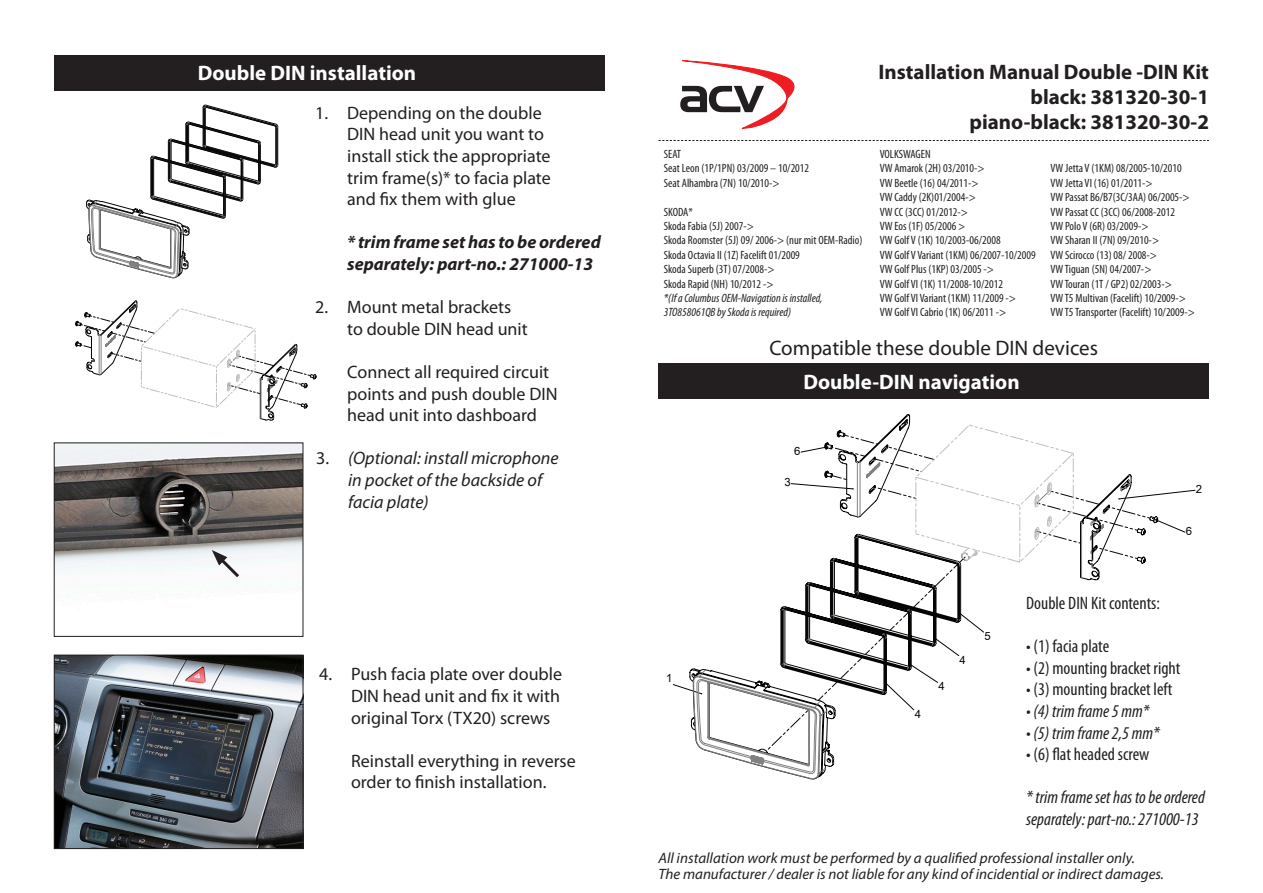
<style>
.page{position:relative;width:1263px;height:893px;background:#fff}
.page>*{position:absolute;margin:0;border:0;box-sizing:border-box;transform-origin:0 0}
.t1{font:700 21px "Myriad Pro";color:#231f20}
.t2{font:700 21px "Myriad Pro";color:#fff}
.t3{font:21px "Myriad Pro";color:#231f20}
.t4{font:18px/21.6px "Myriad Pro";color:#231f20}
.t5{font:condensed 18px "Myriad Pro";color:#231f20}
.t6{font:italic condensed 18px "Myriad Pro";color:#231f20}
.t7{font:italic 18px "Myriad Pro";color:#231f20}
.t8{font:italic 700 18px "Myriad Pro";color:#231f20}
.t9{font:italic 15px "Myriad Pro";color:#231f20}
.t10{font:condensed 12px "Myriad Pro";color:#231f20}
.t11{font:italic condensed 12px/14.4px "Myriad Pro";color:#231f20}
.t12{font:11.4px "Arial";color:#050504}
.s1{font-style:normal}
</style>
<div class="page">
<div style="left:54px;top:55px;width:550px;height:35px;background:#231f20"></div>
<img style="left:56px;top:445px;width:245px;height:131px">
<div style="left:54px;top:443px;width:249px;height:193px;border:1px solid #231f20"></div>
<svg style="left:86px;top:105px;width:192px;height:174px"></svg>
<svg style="left:212px;top:550px;width:30px;height:28px"></svg>
<svg style="left:75px;top:300px;width:241px;height:121px"></svg>
<img style="left:56px;top:657px;width:245px;height:190px">
<div style="left:54px;top:655px;width:249px;height:194px;border:1px solid #231f20"></div>
<svg style="left:680px;top:60px;width:115px;height:69px"></svg>
<div style="left:658px;top:364px;width:551px;height:35px;background:#231f20"></div>
<svg style="left:658px;top:140px;width:551px;height:1px"></svg>
<svg style="left:693px;top:415px;width:277px;height:365px"></svg>
<svg style="left:818px;top:425px;width:332px;height:276px"></svg>
<p class="t2" style="left:198px;top:60px;width:220px">Double DIN installation</p>
<p class="t4" style="left:315px;top:102px;width:228px">1. Depending on the double</p>
<p class="t4" style="left:347px;top:123px;width:198px">DIN head unit you want to</p>
<p class="t4" style="left:347px;top:145px;width:205px">install stick the appropriate</p>
<p class="t4" style="left:347px;top:166px;width:205px">trim frame(s)* to facia plate</p>
<p class="t4" style="left:347px;top:188px;width:170px">and fix them with glue</p>
<p class="t8" style="left:347px;top:231px;width:255px">* trim frame set has to be ordered</p>
<p class="t8" style="left:347px;top:252px;width:247px">separately: part-no.: 271000-13</p>
<p class="t4" style="left:315px;top:296px;width:198px">2. Mount metal brackets</p>
<p class="t4" style="left:347px;top:318px;width:182px">to double DIN head unit</p>
<p class="t4" style="left:347px;top:361px;width:203px">Connect all required circuit</p>
<p class="t4" style="left:347px;top:382px;width:212px">points and push double DIN</p>
<p class="t4" style="left:347px;top:404px;width:191px">head unit into dashboard</p>
<p class="t7" style="left:316px;top:447px;width:244px"><span class="s1">3.</span> (Optional: install microphone</p>
<p class="t7" style="left:348px;top:469px;width:195px">in pocket of the backside of</p>
<p class="t7" style="left:348px;top:490px;width:82px">facia plate)</p>
<p class="t4" style="left:319px;top:663px;width:244px">4. Push facia plate over double</p>
<p class="t4" style="left:351px;top:685px;width:211px">DIN head unit and fix it with</p>
<p class="t4" style="left:351px;top:706px;width:201px">original Torx (TX20) screws</p>
<p class="t4" style="left:351px;top:750px;width:226px">Reinstall everything in reverse order to finish installation.</p>
<p class="t10" style="left:664px;top:147px;width:19px">SEAT</p>
<p class="t10" style="left:664px;top:161px;width:147px">Seat Leon (1P/1PN) 03/2009 – 10/2012</p>
<p class="t10" style="left:664px;top:176px;width:117px">Seat Alhambra (7N) 10/2010-&gt;</p>
<p class="t10" style="left:664px;top:204px;width:31px">SKODA*</p>
<p class="t10" style="left:664px;top:219px;width:92px">Skoda Fabia (5J) 2007-&gt;</p>
<p class="t10" style="left:664px;top:233px;width:200px">Skoda Roomster (5J) 09/ 2006-&gt; (nur mit OEM-Radio)</p>
<p class="t10" style="left:664px;top:248px;width:138px">Skoda Octavia II (1Z) Facelift 01/2009</p>
<p class="t10" style="left:664px;top:262px;width:112px">Skoda Superb (3T) 07/2008-&gt;</p>
<p class="t10" style="left:664px;top:276px;width:111px">Skoda Rapid (NH) 10/2012 -&gt;</p>
<p class="t11" style="left:664px;top:291px;width:160px">*(If a Columbus OEM-Navigation is installed,<br>3TO858061QB by Skoda is required)</p>
<p class="t1" style="left:878px;top:58px;width:332px">Installation Manual Double -DIN Kit</p>
<p class="t1" style="left:1030px;top:83px;width:180px">black: 381320-30-1</p>
<p class="t1" style="left:969px;top:108px;width:241px">piano-black: 381320-30-2</p>
<p class="t10" style="left:880px;top:147px;width:53px">VOLKSWAGEN</p>
<p class="t10" style="left:880px;top:161px;width:107px">VW Amarok (2H) 03/2010-&gt;</p>
<p class="t10" style="left:880px;top:176px;width:100px">VW Beetle (16) 04/2011-&gt;</p>
<p class="t10" style="left:880px;top:190px;width:98px">VW Caddy (2K)01/2004-&gt;</p>
<p class="t10" style="left:880px;top:204px;width:90px">VW CC (3CC) 01/2012-&gt;</p>
<p class="t10" style="left:880px;top:219px;width:87px">VW Eos (1F) 05/2006 &gt;</p>
<p class="t10" style="left:880px;top:233px;width:123px">VW Golf V (1K) 10/2003-06/2008</p>
<p class="t10" style="left:880px;top:248px;width:158px">VW Golf V Variant (1KM) 06/2007-10/2009</p>
<p class="t10" style="left:880px;top:262px;width:116px">VW Golf Plus (1KP) 03/2005 -&gt;</p>
<p class="t10" style="left:880px;top:276px;width:125px">VW Golf VI (1K) 11/2008-10/2012</p>
<p class="t10" style="left:880px;top:291px;width:138px">VW Golf VI Variant (1KM) 11/2009 -&gt;</p>
<p class="t10" style="left:880px;top:305px;width:128px">VW Golf VI Cabrio (1K) 06/2011 -&gt;</p>
<p class="t10" style="left:1050px;top:161px;width:133px">VW Jetta V (1KM) 08/2005-10/2010</p>
<p class="t10" style="left:1050px;top:176px;width:104px">VW Jetta VI (16) 01/2011-&gt;</p>
<p class="t10" style="left:1050px;top:190px;width:141px">VW Passat B6/B7(3C/3AA) 06/2005-&gt;</p>
<p class="t10" style="left:1050px;top:204px;width:126px">VW Passat CC (3CC) 06/2008-2012</p>
<p class="t10" style="left:1050px;top:219px;width:100px">VW Polo V (6R) 03/2009-&gt;</p>
<p class="t10" style="left:1050px;top:233px;width:110px">VW Sharan II (7N) 09/2010-&gt;</p>
<p class="t10" style="left:1050px;top:248px;width:108px">VW Scirocco (13) 08/ 2008-&gt;</p>
<p class="t10" style="left:1050px;top:262px;width:103px">VW Tiguan (5N) 04/2007-&gt;</p>
<p class="t10" style="left:1050px;top:276px;width:123px">VW Touran (1T / GP2) 02/2003-&gt;</p>
<p class="t10" style="left:1050px;top:291px;width:137px">VW T5 Multivan (Facelift) 10/2009-&gt;</p>
<p class="t10" style="left:1050px;top:305px;width:146px">VW T5 Transporter (Facelift) 10/2009-&gt;</p>
<p class="t3" style="left:769px;top:335px;width:330px">Compatible these double DIN devices</p>
<p class="t2" style="left:803px;top:368px;width:218px">Double-DIN navigation</p>
<p class="t12" style="left:666px;top:672px;width:8px">1</p>
<p class="t12" style="left:794px;top:444px;width:8px">6</p>
<p class="t12" style="left:784px;top:476px;width:8px">3</p>
<p class="t12" style="left:915px;top:708px;width:8px">4</p>
<p class="t12" style="left:938px;top:680px;width:8px">4</p>
<p class="t12" style="left:960px;top:653px;width:8px">4</p>
<p class="t12" style="left:984px;top:630px;width:8px">5</p>
<p class="t12" style="left:1196px;top:483px;width:8px">2</p>
<p class="t12" style="left:1186px;top:525px;width:8px">6</p>
<p class="t5" style="left:1026px;top:592px;width:135px">Double DIN Kit contents:</p>
<p class="t5" style="left:1026px;top:635px;width:85px">• (1) facia plate</p>
<p class="t5" style="left:1026px;top:657px;width:156px">• (2) mounting bracket right</p>
<p class="t5" style="left:1026px;top:679px;width:148px">• (3) mounting bracket left</p>
<p class="t6" style="left:1026px;top:700px;width:125px">• (4) trim frame 5 mm*</p>
<p class="t6" style="left:1026px;top:722px;width:135px">• (5) trim frame 2,5 mm*</p>
<p class="t5" style="left:1026px;top:743px;width:125px">• (6) flat headed screw</p>
<p class="t6" style="left:1026px;top:787px;width:180px">* trim frame set has to be ordered</p>
<p class="t6" style="left:1026px;top:808px;width:174px">separately: part-no.: 271000-13</p>
<p class="t9" style="left:658px;top:848px;width:478px">All installation work must be performed by a qualified professional installer only.</p>
<p class="t9" style="left:658px;top:865px;width:507px">The manufacturer / dealer is not liable for any kind of incidential or indirect damages.</p>
</div>
